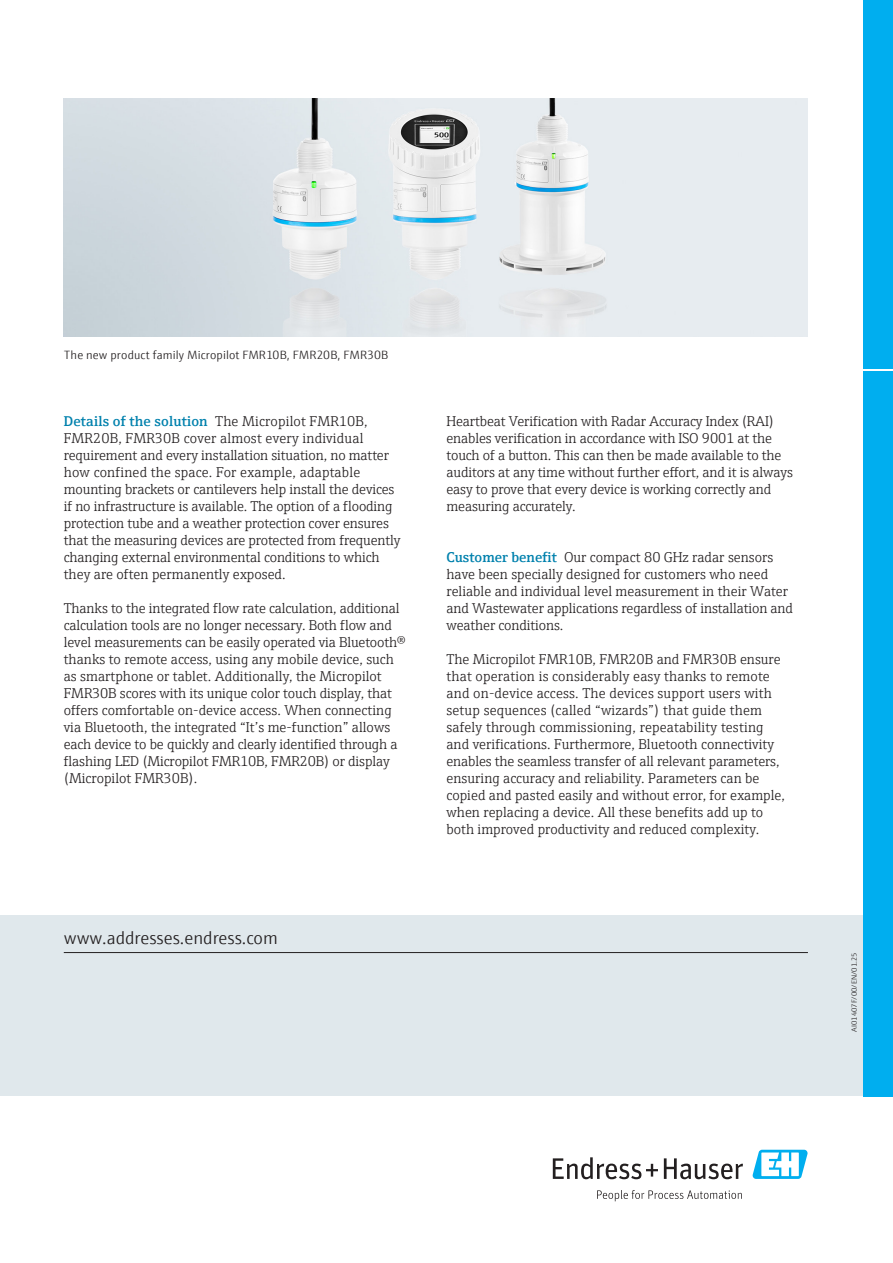
<style>
.page{position:relative;width:893px;height:1263px;background:#fff}
.page>*{position:absolute;margin:0;border:0;box-sizing:border-box;transform-origin:0 0}
.t1{font:300 18px "E+H Sans";color:#231f20}
.Copy_Accent__Strg_Shift_N__Cyan{font:300 14.25px/17px "E+H Serif";letter-spacing:-.005em;color:#231f20}
.Legend{font:300 12px "E+H Sans";letter-spacing:.01em;color:#231f20}
.Documentation_Code{font:300 7.5px "E+H Sans";color:#231f20}
.s1{font-weight:600;color:#0081ad}
</style>
<div class="page">
<svg style="left:553px;top:1157px;width:105px;height:22px"></svg>
<svg style="left:664px;top:1158px;width:79px;height:21px"></svg>
<svg style="left:597px;top:1190px;width:145px;height:11px"></svg>
<svg style="left:752px;top:1150px;width:56px;height:29px"></svg>
<div style="left:863px;top:0;width:30px;height:369px;background:#00aeef"></div>
<div style="left:863px;top:371px;width:30px;height:725px;background:#00aeef"></div>
<div style="left:0;top:915px;width:863px;height:181px;background:#e0e8ec"></div>
<hr style="left:64px;top:952px;width:744px;height:1px;background:#231f20">
<img style="left:64px;top:99px;width:744px;height:238px">
<p class="Legend" style="left:64px;top:346px;width:326px">The new product family Micropilot FMR10B, FMR20B, FMR30B</p>
<p class="Copy_Accent__Strg_Shift_N__Cyan" style="left:64px;top:411px;width:338px"><span class="s1">Details of the solution</span> The Micropilot FMR10B, FMR20B, FMR30B cover almost every individual requirement and every installation situation, no matter how confined the space. For example, adaptable mounting brackets or cantilevers help install the devices if no infrastructure is available. The option of a flooding protection tube and a weather protection cover ensures that the measuring devices are protected from frequently changing external environmental conditions to which they are often permanently exposed.</p>
<p class="Copy_Accent__Strg_Shift_N__Cyan" style="left:64px;top:598px;width:343px">Thanks to the integrated flow rate calculation, additional calculation tools are no longer necessary. Both flow and level measurements can be easily operated via Bluetooth® thanks to remote access, using any mobile device, such as smartphone or tablet. Additionally, the Micropilot FMR30B scores with its unique color touch display, that offers comfortable on-device access. When connecting via Bluetooth, the integrated “It’s me-function” allows each device to be quickly and clearly identified through a flashing LED (Micropilot FMR10B, FMR20B) or display (Micropilot FMR30B).</p>
<p class="t1" style="left:64px;top:924px;width:216px">www.addresses.endress.com</p>
<p class="Copy_Accent__Strg_Shift_N__Cyan" style="left:446px;top:411px;width:348px">Heartbeat Verification with Radar Accuracy Index (RAI) enables verification in accordance with ISO 9001 at the touch of a button. This can then be made available to the auditors at any time without further effort, and it is always easy to prove that every device is working correctly and measuring accurately.</p>
<p class="Copy_Accent__Strg_Shift_N__Cyan" style="left:446px;top:547px;width:348px"><span class="s1">Customer benefit</span> Our compact 80 GHz radar sensors have been specially designed for customers who need reliable and individual level measurement in their Water and Wastewater applications regardless of installation and weather conditions.</p>
<p class="Copy_Accent__Strg_Shift_N__Cyan" style="left:446px;top:649px;width:340px">The Micropilot FMR10B, FMR20B and FMR30B ensure that operation is considerably easy thanks to remote and on-device access. The devices support users with setup sequences (called “wizards”) that guide them safely through commissioning, repeatability testing and verifications. Furthermore, Bluetooth connectivity enables the seamless transfer of all relevant parameters, ensuring accuracy and reliability. Parameters can be copied and pasted easily and without error, for example, when replacing a device. All these benefits add up to both improved productivity and reduced complexity.</p>
<p class="Documentation_Code" style="left:849px;top:1032px;width:81px;rotate:-90deg">AI01407F/00/EN/01.25</p>
</div>
